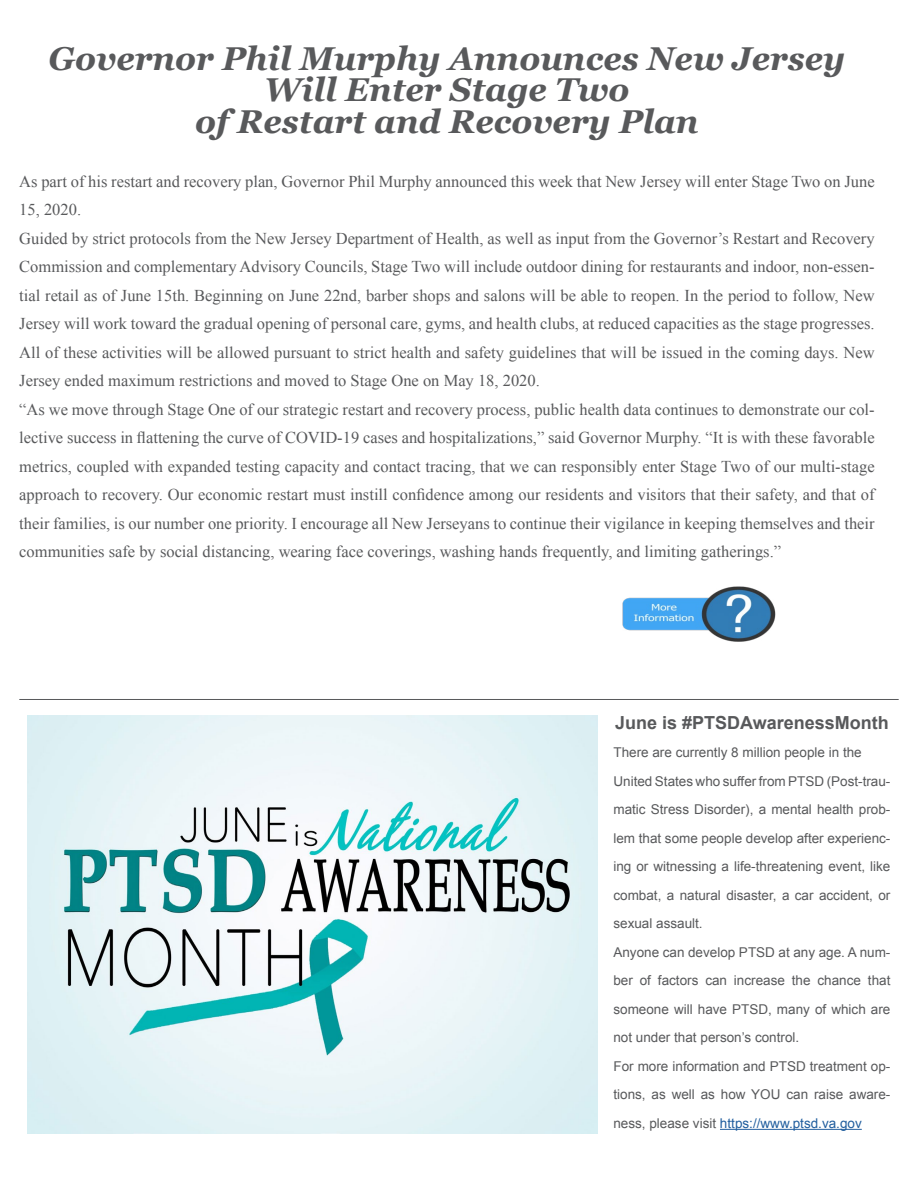
<style>
.page{position:relative;width:918px;height:1188px;background:#fff}
.page>*{position:absolute;margin:0;border:0;box-sizing:border-box;transform-origin:0 0}
.t1{font:italic 700 33px/31.5px "Georgia";color:#58595b;text-align:center}
.t2{font:700 18px "Arial";color:#58595b}
.t3{font:16.5px/28.5px "Times New Roman";color:#58595b}
.t4{font:13.5px/28.5px "Arial";color:#58595b}
.s1{color:#215e9e}
</style>
<div class="page">
<img style="left:623px;top:586px;width:152px;height:56px">
<hr style="left:19px;top:699px;width:880px;height:1px;background:#58595b">
<img style="left:28px;top:716px;width:569px;height:418px">
<hr style="left:720px;top:1129px;width:142px;height:1px;background:#215e9e">
<h1 class="t1" style="left:49px;top:41px;width:798px">Governor Phil Murphy Announces New Jersey<br>Will Enter Stage Two<br>of Restart and Recovery Plan</h1>
<p class="t3" style="left:19px;top:167px;width:857px">As part of his restart and recovery plan, Governor Phil Murphy announced this week that New Jersey will enter Stage Two on June 15, 2020.<br>Guided by strict protocols from the New Jersey Department of Health, as well as input from the Governor’s Restart and Recovery Commission and complementary Advisory Councils, Stage Two will include outdoor dining for restaurants and indoor, non-essen&shy;tial retail as of June 15th. Beginning on June 22nd, barber shops and salons will be able to reopen. In the period to follow, New Jersey will work toward the gradual opening of personal care, gyms, and health clubs, at reduced capacities as the stage progresses.<br>All of these activities will be allowed pursuant to strict health and safety guidelines that will be issued in the coming days. New Jersey ended maximum restrictions and moved to Stage One on May 18, 2020.<br>“As we move through Stage One of our strategic restart and recovery process, public health data continues to demonstrate our col&shy;lective success in flattening the curve of COVID-19 cases and hospitalizations,” said Governor Murphy. “It is with these favorable metrics, coupled with expanded testing capacity and contact tracing, that we can responsibly enter Stage Two of our multi-stage approach to recovery. Our economic restart must instill confidence among our residents and visitors that their safety, and that of their families, is our number one priority. I encourage all New Jerseyans to continue their vigilance in keeping themselves and their communities safe by social distancing, wearing face coverings, washing hands frequently, and limiting gatherings.”</p>
<p class="t2" style="left:615px;top:711px;width:275px">June is #PTSDAwarenessMonth</p>
<p class="t4" style="left:613px;top:739px;width:279px">There are currently 8 million people in the United States who suffer from PTSD (Post-trau&shy;matic Stress Disorder), a mental health prob&shy;lem that some people develop after experienc&shy;ing or witnessing a life-threatening event, like combat, a natural disaster, a car accident, or sexual assault.<br>Anyone can develop PTSD at any age. A num&shy;ber of factors can increase the chance that someone will have PTSD, many of which are not under that person’s control.<br>For more information and PTSD treatment op&shy;tions, as well as how YOU can raise aware&shy;ness, please visit <span class="s1">https://www.ptsd.va.gov</span></p>
</div>
